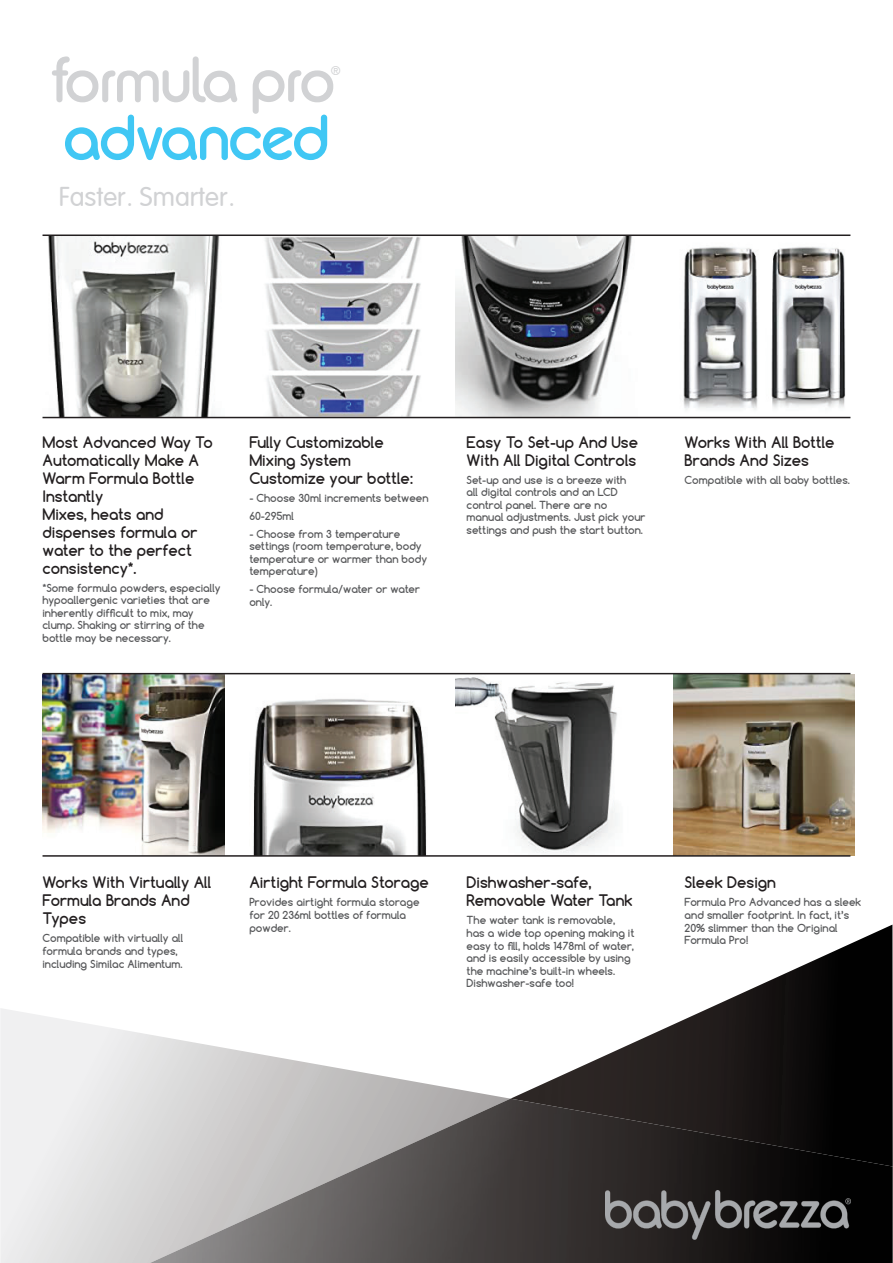
<style>
.page{position:relative;width:893px;height:1263px;background:#fff}
.page>*{position:absolute;margin:0;border:0;box-sizing:border-box;transform-origin:0 0}
.t1{font:300 26.7px "VAG Rounded";color:#d1d2d4}
.t2{font:700 15px/18px "Comfortaa";color:#231f20}
.t3{font:100 12.45px "VAG Rounded";color:#d1d2d4}
.t4{font:700 10.5px/12.6px "Comfortaa";color:#57585a}
</style>
<div class="page">
<svg style="left:511px;top:924px;width:382px;height:175px"></svg>
<svg style="left:0;top:1008px;width:511px;height:255px"></svg>
<img style="left:150px;top:1099px;width:743px;height:164px">
<img style="left:606px;top:1191px;width:244px;height:48px">
<svg style="left:52px;top:56px;width:281px;height:104px"></svg>
<img style="left:456px;top:236px;width:181px;height:181px">
<img style="left:673px;top:246px;width:178px;height:171px">
<img style="left:249px;top:674px;width:182px;height:181px">
<img style="left:456px;top:674px;width:181px;height:179px">
<img style="left:673px;top:674px;width:182px;height:181px">
<img style="left:43px;top:236px;width:181px;height:181px">
<img style="left:249px;top:236px;width:182px;height:181px">
<img style="left:43px;top:674px;width:181px;height:181px">
<hr style="left:43px;top:417px;width:807px;height:1px;background:#231f20">
<hr style="left:43px;top:855px;width:807px;height:2px;background:#231f20">
<hr style="left:43px;top:234px;width:807px;height:2px;background:#231f20">
<hr style="left:43px;top:673px;width:807px;height:1px;background:#231f20">
<h1 class="t1" style="left:59px;top:181px;width:178px">Faster. Smarter.</h1>
<p class="t3" style="left:331px;top:63px;width:11px">¨</p>
<h2 class="t2" style="left:43px;top:433px;width:172px">Most Advanced Way To<br>Automatically Make A<br>Warm Formula Bottle<br>Instantly<br>Mixes, heats and dispenses formula or water to the perfect consistency*.</h2>
<p class="t4" style="left:43px;top:581px;width:180px">*Some formula powders, especially hypoallergenic varieties that are inherently difficult to mix, may clump. Shaking or stirring of the bottle may be necessary.</p>
<h2 class="t2" style="left:249px;top:433px;width:165px">Fully Customizable<br>Mixing System<br>Customize your bottle:</h2>
<p class="t4" style="left:249px;top:488px;width:181px;line-height:18px">- Choose 30ml increments between<br>60-295ml</p>
<p class="t4" style="left:249px;top:527px;width:179px">- Choose from 3 temperature settings (room temperature, body temperature or warmer than body temperature)</p>
<p class="t4" style="left:249px;top:583px;width:172px">- Choose formula/water or water only.</p>
<h2 class="t2" style="left:467px;top:433px;width:173px">Easy To Set-up And Use<br>With All Digital Controls</h2>
<p class="t4" style="left:467px;top:473px;width:180px">Set-up and use is a breeze with<br>all digital controls and an LCD control panel. There are no manual adjustments. Just pick your settings and push the start button.</p>
<h2 class="t2" style="left:685px;top:433px;width:151px">Works With All Bottle<br>Brands And Sizes</h2>
<p class="t4" style="left:685px;top:473px;width:167px">Compatible with all baby bottles.</p>
<h2 class="t2" style="left:43px;top:873px;width:170px">Works With Virtually All<br>Formula Brands And<br>Types</h2>
<p class="t4" style="left:43px;top:932px;width:142px">Compatible with virtually all formula brands and types, including Similac Alimentum.</p>
<h2 class="t2" style="left:249px;top:873px;width:181px">Airtight Formula Storage</h2>
<p class="t4" style="left:249px;top:896px;width:172px">Provides airtight formula storage for 20 236ml bottles of formula powder.</p>
<h2 class="t2" style="left:467px;top:873px;width:168px">Dishwasher-safe,<br>Removable Water Tank</h2>
<p class="t4" style="left:467px;top:914px;width:169px">The water tank is removable, has a wide top opening making it easy to fill, holds 1478ml of water, and is easily accessible by using the machine’s built-in wheels.<br>Dishwasher-safe too!</p>
<h2 class="t2" style="left:685px;top:873px;width:93px">Sleek Design</h2>
<p class="t4" style="left:685px;top:896px;width:178px">Formula Pro Advanced has a sleek and smaller footprint. In fact, it’s<br>20% slimmer than the Original<br>Formula Pro!</p>
</div>
